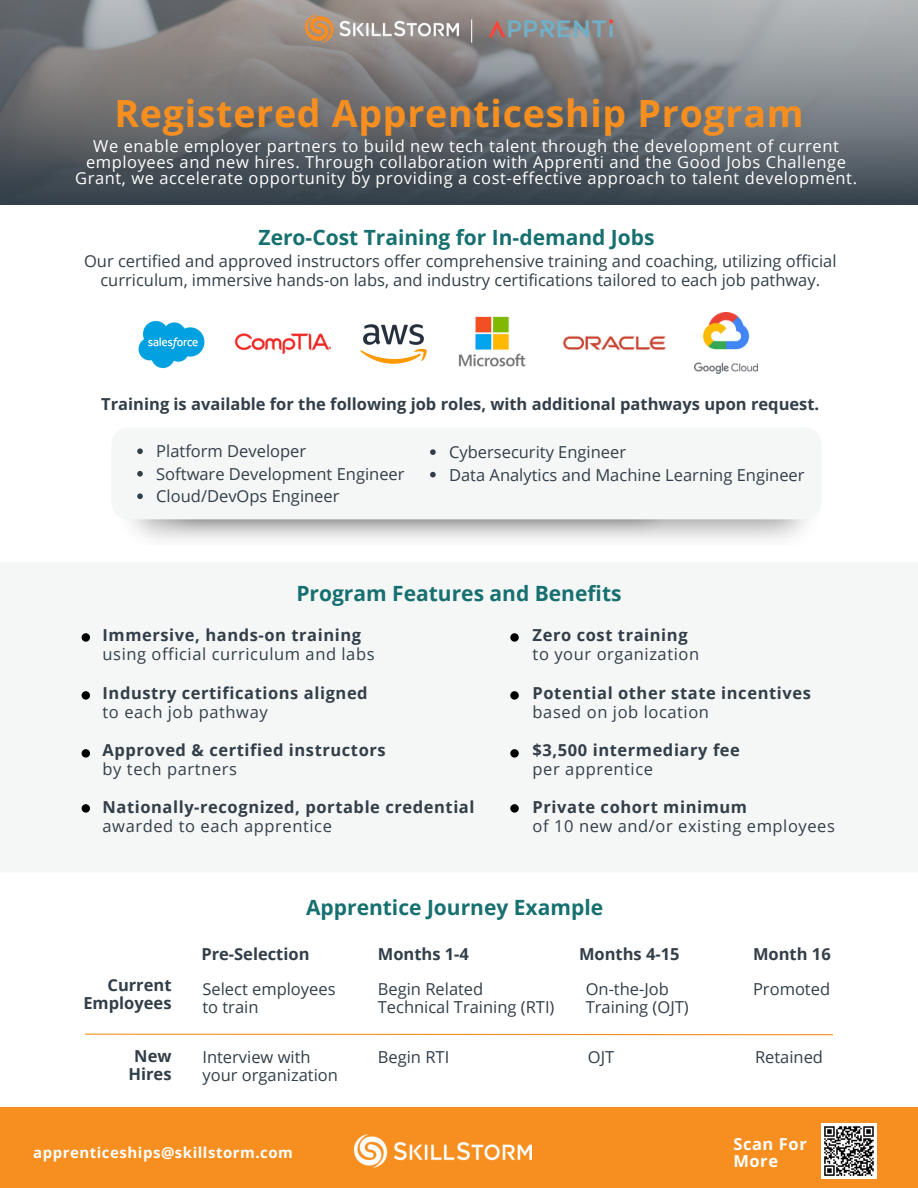
<style>
.page{position:relative;width:918px;height:1188px;background:#fff}
.page>*{position:absolute;margin:0;border:0;box-sizing:border-box;transform-origin:0 0}
.t1{font:700 37.5px "Open Sans";letter-spacing:.02em;color:#f78f20}
.t2{font:700 21px "Open Sans";color:#177070}
.t3{font:16.5px/18px "Open Sans";color:#323e48}
.t4{font:700 16.5px/19.2px "Open Sans";letter-spacing:.035em;color:#323e48}
.t5{font:16.5px/15.8px "Open Sans";letter-spacing:.035em;color:#fff;text-align:center}
.t6{font:16.5px "Open Sans";letter-spacing:.035em;color:#323e48}
.t7{font:700 16.5px/18px "Open Sans";color:#323e48;text-align:right}
.t8{font:700 16.5px/16.8px "Open Sans";letter-spacing:.035em;color:#fff}
.t9{font:700 15px "Open Sans";letter-spacing:.035em;color:#fff}
.s1{font-weight:400}
</style>
<div class="page">
<svg style="left:0;top:0;width:918px;height:205px;background:#6d7176"></svg>
<div style="left:111px;top:427px;width:711px;height:92px;background:#f5f6f6;border-radius:17px"></div>
<div style="left:0;top:1107px;width:918px;height:81px;background:#f78f20"></div>
<img style="left:354px;top:1135px;width:178px;height:32px">
<img style="left:305px;top:15px;width:153px;height:28px">
<img style="left:485px;top:13px;width:136px;height:28px">
<svg style="left:471px;top:20px;width:1px;height:23px"></svg>
<div style="left:82px;top:691px;width:8px;height:9px;background:#000;border-radius:50%"></div>
<div style="left:82px;top:749px;width:8px;height:9px;background:#000;border-radius:50%"></div>
<div style="left:82px;top:633px;width:8px;height:9px;background:#000;border-radius:50%"></div>
<img style="left:139px;top:320px;width:66px;height:49px">
<img style="left:361px;top:324px;width:66px;height:40px">
<img style="left:234px;top:333px;width:96px;height:21px">
<img style="left:562px;top:335px;width:103px;height:16px">
<img style="left:458px;top:316px;width:68px;height:51px">
<svg style="left:85px;top:1033px;width:748px;height:3px"></svg>
<div style="left:82px;top:804px;width:8px;height:9px;background:#000;border-radius:50%"></div>
<div style="left:821px;top:1123px;width:56px;height:56px;background:#fff"></div>
<svg style="left:824px;top:1126px;width:50px;height:50px"></svg>
<img style="left:695px;top:312px;width:63px;height:61px">
<svg style="left:137px;top:448px;width:6px;height:6px"></svg>
<svg style="left:137px;top:471px;width:6px;height:6px"></svg>
<svg style="left:137px;top:493px;width:6px;height:6px"></svg>
<svg style="left:430px;top:449px;width:6px;height:6px"></svg>
<svg style="left:430px;top:472px;width:6px;height:5px"></svg>
<div style="left:510px;top:691px;width:9px;height:9px;background:#000;border-radius:50%"></div>
<div style="left:510px;top:749px;width:9px;height:9px;background:#000;border-radius:50%"></div>
<div style="left:510px;top:633px;width:9px;height:9px;background:#000;border-radius:50%"></div>
<div style="left:510px;top:804px;width:9px;height:9px;background:#000;border-radius:50%"></div>
<h2 class="t1" style="left:114px;top:87px;width:691px">Registered Apprenticeship Program</h2>
<p class="t5" style="left:75px;top:138px;width:783px">We enable employer partners to build new tech talent through the development of current employees and new hires. Through collaboration with Apprenti and the Good Jobs Challenge<br>Grant, we accelerate opportunity by providing a cost-effective approach to talent development.</p>
<p class="t2" style="left:259px;top:222px;width:398px">Zero-Cost Training for In-demand Jobs</p>
<p class="t3" style="left:84px;top:251px;width:754px;line-height:19.2px;text-align:center">Our certified and approved instructors offer comprehensive training and coaching, utilizing official curriculum, immersive hands-on labs, and industry certifications tailored to each job pathway.</p>
<h4 class="t7" style="left:101px;top:395px;width:720px">Training is available for the following job roles, with additional pathways upon request.</h4>
<p class="t3" style="left:156px;top:442px;width:151px">Platform Developer</p>
<p class="t3" style="left:156px;top:465px;width:250px">Software Development Engineer</p>
<p class="t3" style="left:156px;top:487px;width:185px">Cloud/DevOps Engineer</p>
<p class="t3" style="left:449px;top:443px;width:179px">Cybersecurity Engineer</p>
<p class="t3" style="left:449px;top:465px;width:357px">Data Analytics and Machine Learning Engineer</p>
<p class="t2" style="left:296px;top:578px;width:327px">Program Features and Benefits</p>
<p class="t4" style="left:103px;top:625px;width:260px">Immersive, hands-on training</p>
<h4 class="t6" style="left:103px;top:643px;width:274px">using official curriculum and labs</h4>
<p class="t4" style="left:103px;top:683px;width:267px">Industry certifications aligned</p>
<p class="t6" style="left:103px;top:700px;width:167px">to each job pathway</p>
<h3 class="t4" style="left:103px;top:740px;width:285px">Approved &amp; certified instructors</h3>
<p class="t6" style="left:103px;top:757px;width:136px">by tech partners</p>
<p class="t4" style="left:103px;top:797px;width:373px">Nationally-recognized, portable credential <span class="s1">awarded to each apprentice</span></p>
<p class="t4" style="left:533px;top:625px;width:157px">Zero cost training</p>
<p class="t6" style="left:533px;top:643px;width:168px">to your organization</p>
<p class="t4" style="left:533px;top:683px;width:280px">Potential other state incentives</p>
<p class="t6" style="left:533px;top:700px;width:178px">based on job location</p>
<p class="t4" style="left:533px;top:740px;width:209px">$3,500 intermediary fee</p>
<p class="t6" style="left:533px;top:757px;width:122px">per apprentice</p>
<p class="t4" style="left:533px;top:797px;width:216px">Private cohort minimum</p>
<p class="t6" style="left:533px;top:815px;width:304px">of 10 new and/or existing employees</p>
<p class="t2" style="left:306px;top:893px;width:299px">Apprentice Journey Example</p>
<h2 class="t7" style="left:83px;top:975px;width:90px">Current<br>Employees</h2>
<h4 class="t7" style="left:128px;top:1047px;width:45px;text-align:center">New<br>Hires</h4>
<p class="t7" style="left:201px;top:945px;width:110px">Pre-Selection</p>
<p class="t4" style="left:378px;top:944px;width:93px">Months 1-4</p>
<h4 class="t7" style="left:579px;top:945px;width:102px">Months 4-15</h4>
<p class="t4" style="left:753px;top:944px;width:79px">Month 16</p>
<p class="t3" style="left:202px;top:980px;width:135px">Select employees</p>
<p class="t3" style="left:753px;top:980px;width:79px">Promoted</p>
<p class="t3" style="left:202px;top:998px;width:58px">to train</p>
<h4 class="t3" style="left:378px;top:980px;width:107px">Begin Related</h4>
<p class="t3" style="left:378px;top:998px;width:178px">Technical Training (RTI)</p>
<p class="t3" style="left:378px;top:1048px;width:73px">Begin RTI</p>
<p class="t3" style="left:588px;top:1048px;width:28px">OJT</p>
<p class="t3" style="left:586px;top:980px;width:105px">On-the-Job<br>Training (OJT)</p>
<h4 class="t3" style="left:202px;top:1048px;width:110px">Interview with</h4>
<h4 class="t3" style="left:755px;top:1048px;width:70px">Retained</h4>
<h4 class="t3" style="left:202px;top:1066px;width:137px">your organization</h4>
<p class="t9" style="left:33px;top:1142px;width:261px">apprenticeships@skillstorm.com</p>
<p class="t8" style="left:733px;top:1135px;width:75px">Scan For<br>More</p>
</div>
